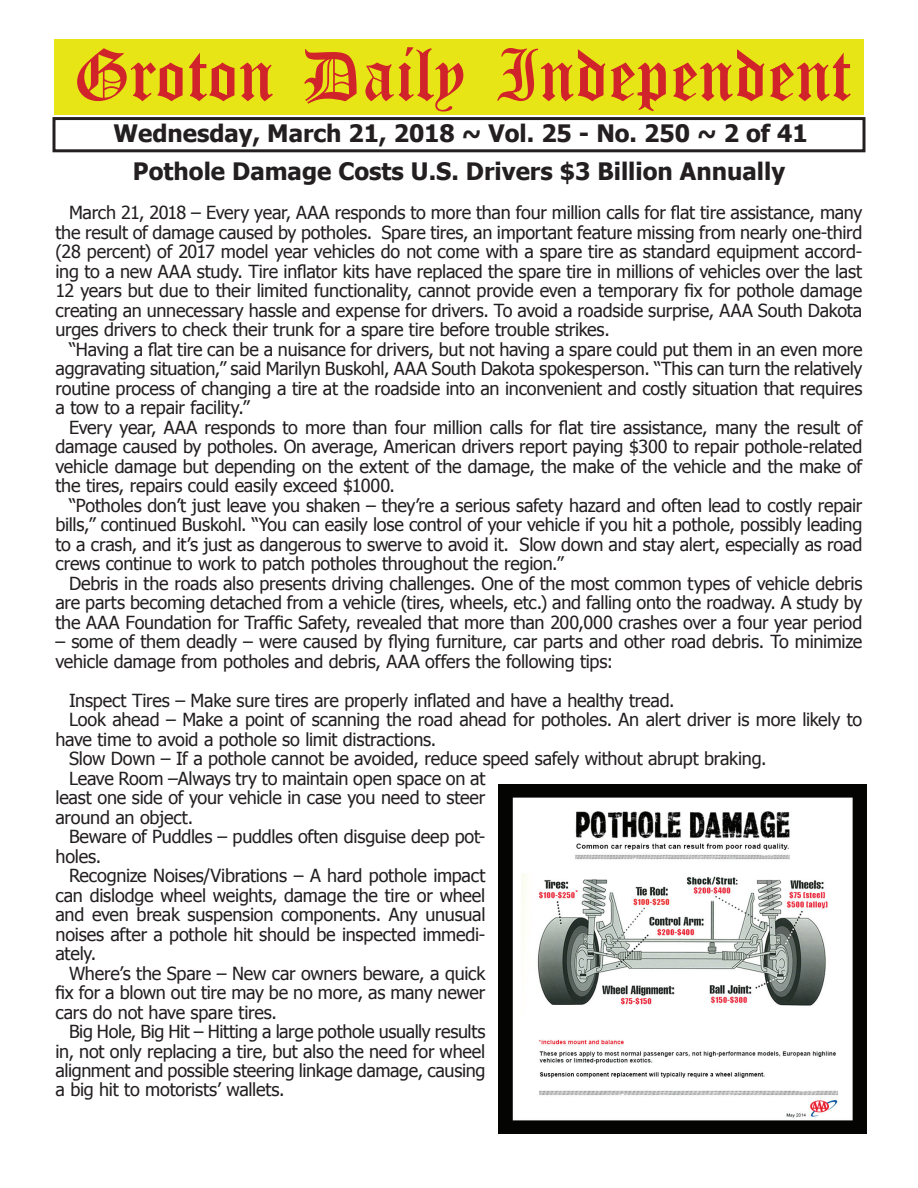
<style>
.page{position:relative;width:918px;height:1188px;background:#fff}
.page>*{position:absolute;margin:0;border:0;box-sizing:border-box;transform-origin:0 0}
.t1{font:54px "Old English Five";color:#d1232a}
.t2{font:700 24px "Tahoma";color:#231f20}
.t3{font:18px/19.5px "Tahoma";letter-spacing:-.01em;color:#231f20;text-align:justify}
</style>
<div class="page">
<div style="left:52px;top:117px;width:814px;height:35px;border:3px solid #231f20"></div>
<div style="left:54px;top:40px;width:810px;height:75px;background:#e7e515"></div>
<img style="left:499px;top:784px;width:368px;height:350px">
<h1 class="t1" style="left:73px;top:50px;width:779px">Groton Daily Independent</h1>
<h2 class="t2" style="left:113px;top:116px;width:696px">Wednesday, March 21, 2018 ~ Vol. 25 - No. 250 ~ 2 of 41</h2>
<h2 class="t2" style="left:133px;top:155px;width:654px">Pothole Damage Costs U.S. Drivers $3 Billion Annually</h2>
<p class="t3" style="left:56px;top:202px;width:808px;text-indent:14px">March 21, 2018 – Every year, AAA responds to more than four million calls for flat tire assistance, many the result of damage caused by potholes. Spare tires, an important feature missing from nearly one-third (28 percent) of 2017 model year vehicles do not come with a spare tire as standard equipment accord&shy;ing to a new AAA study. Tire inflator kits have replaced the spare tire in millions of vehicles over the last 12 years but due to their limited functionality, cannot provide even a temporary fix for pothole damage creating an unnecessary hassle and expense for drivers. To avoid a roadside surprise, AAA South Dakota urges drivers to check their trunk for a spare tire before trouble strikes.</p>
<p class="t3" style="left:56px;top:339px;width:808px;text-indent:14px">“Having a flat tire can be a nuisance for drivers, but not having a spare could put them in an even more aggravating situation,” said Marilyn Buskohl, AAA South Dakota spokesperson. “This can turn the relatively routine process of changing a tire at the roadside into an inconvenient and costly situation that requires a tow to a repair facility.”</p>
<p class="t3" style="left:56px;top:417px;width:808px;text-indent:14px">Every year, AAA responds to more than four million calls for flat tire assistance, many the result of damage caused by potholes. On average, American drivers report paying $300 to repair pothole-related vehicle damage but depending on the extent of the damage, the make of the vehicle and the make of the tires, repairs could easily exceed $1000.</p>
<p class="t3" style="left:56px;top:495px;width:808px;text-indent:14px">“Potholes don’t just leave you shaken – they’re a serious safety hazard and often lead to costly repair bills,” continued Buskohl. “You can easily lose control of your vehicle if you hit a pothole, possibly leading to a crash, and it’s just as dangerous to swerve to avoid it. Slow down and stay alert, especially as road crews continue to work to patch potholes throughout the region.”</p>
<p class="t3" style="left:56px;top:573px;width:808px;text-indent:14px">Debris in the roads also presents driving challenges. One of the most common types of vehicle debris are parts becoming detached from a vehicle (tires, wheels, etc.) and falling onto the roadway. A study by the AAA Foundation for Traffic Safety, revealed that more than 200,000 crashes over a four year period</p>
<p class="t3" style="left:56px;top:631px;width:808px">– some of them deadly – were caused by flying furniture, car parts and other road debris. To minimize vehicle damage from potholes and debris, AAA offers the following tips:</p>
<p class="t3" style="left:69px;top:690px;width:607px">Inspect Tires – Make sure tires are properly inflated and have a healthy tread.</p>
<p class="t3" style="left:69px;top:709px;width:795px">Look ahead – Make a point of scanning the road ahead for potholes. An alert driver is more likely to</p>
<p class="t3" style="left:56px;top:728px;width:382px">have time to avoid a pothole so limit distractions.</p>
<p class="t3" style="left:69px;top:748px;width:699px">Slow Down – If a pothole cannot be avoided, reduce speed safely without abrupt braking.</p>
<p class="t3" style="left:69px;top:767px;width:418px">Leave Room –Always try to maintain open space on at</p>
<p class="t3" style="left:56px;top:787px;width:431px">least one side of your vehicle in case you need to steer</p>
<p class="t3" style="left:56px;top:806px;width:139px">around an object.</p>
<p class="t3" style="left:69px;top:826px;width:418px">Beware of Puddles – puddles often disguise deep pot-</p>
<p class="t3" style="left:56px;top:845px;width:47px">holes.</p>
<p class="t3" style="left:69px;top:865px;width:418px">Recognize Noises/Vibrations – A hard pothole impact</p>
<p class="t3" style="left:56px;top:884px;width:431px">can dislodge wheel weights, damage the tire or wheel</p>
<p class="t3" style="left:56px;top:904px;width:431px">and even break suspension components. Any unusual</p>
<p class="t3" style="left:56px;top:923px;width:431px">noises after a pothole hit should be inspected immedi-</p>
<p class="t3" style="left:56px;top:943px;width:42px">ately.</p>
<p class="t3" style="left:69px;top:962px;width:418px">Where’s the Spare – New car owners beware, a quick</p>
<p class="t3" style="left:56px;top:982px;width:431px">fix for a blown out tire may be no more, as many newer</p>
<p class="t3" style="left:56px;top:1001px;width:223px">cars do not have spare tires.</p>
<p class="t3" style="left:69px;top:1021px;width:418px">Big Hole, Big Hit – Hitting a large pothole usually results</p>
<p class="t3" style="left:56px;top:1040px;width:431px">in, not only replacing a tire, but also the need for wheel</p>
<p class="t3" style="left:56px;top:1060px;width:431px">alignment and possible steering linkage damage, causing</p>
<p class="t3" style="left:56px;top:1079px;width:231px">a big hit to motorists’ wallets.</p>
</div>
